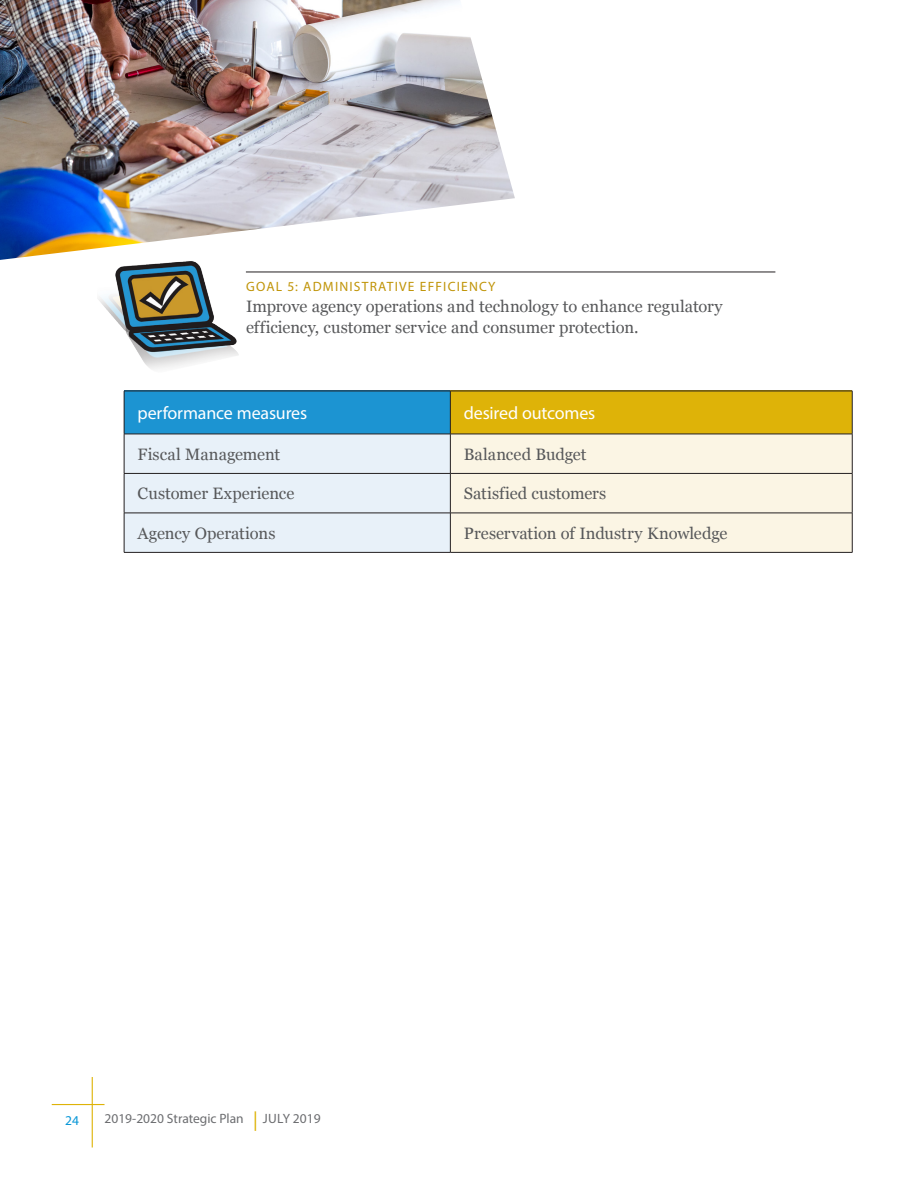
<style>
.page{position:relative;width:918px;height:1188px;background:#fff}
.page>*{position:absolute;margin:0;border:0;box-sizing:border-box;transform-origin:0 0}
.table_title{font:18px "Myriad Pro";letter-spacing:-.01em;color:#fff}
.body_text{font:16.5px/21px "Georgia";color:#57585a}
.t1{font:13.5px "Myriad Pro";color:#6c6d70}
.goal{font:13.5px "Myriad Pro";letter-spacing:.09em;color:#c09407}
.t2{font:13.5px "Myriad Pro";color:#0696d7}
.s1{font-size:19.5px;color:#deb308}
</style>
<div class="page">
<hr style="left:52px;top:1104px;width:53px;height:1px;background:#deb308">
<hr style="left:92px;top:1077px;width:1px;height:71px;background:#deb308">
<hr style="left:246px;top:272px;width:529px;height:1px;background:#231f20">
<img style="left:0;top:0;width:515px;height:260px">
<div style="left:124px;top:391px;width:326px;height:43px;background:#1c94d2"></div>
<div style="left:450px;top:391px;width:402px;height:43px;background:#deb308"></div>
<div style="left:125px;top:435px;width:325px;height:117px;background:#e8f1f9"></div>
<div style="left:451px;top:435px;width:401px;height:117px;background:#fbf5e4"></div>
<hr style="left:124px;top:391px;width:326px;height:1px;background:#231f20">
<hr style="left:124px;top:391px;width:1px;height:43px;background:#231f20">
<hr style="left:450px;top:391px;width:402px;height:1px;background:#231f20">
<hr style="left:450px;top:391px;width:1px;height:43px;background:#231f20">
<hr style="left:852px;top:391px;width:1px;height:43px;background:#231f20">
<hr style="left:124px;top:434px;width:326px;height:1px;background:#231f20">
<hr style="left:124px;top:434px;width:1px;height:39px;background:#231f20">
<hr style="left:450px;top:434px;width:402px;height:1px;background:#231f20">
<hr style="left:450px;top:434px;width:1px;height:39px;background:#231f20">
<hr style="left:852px;top:434px;width:1px;height:39px;background:#231f20">
<hr style="left:124px;top:473px;width:326px;height:1px;background:#231f20">
<hr style="left:124px;top:474px;width:1px;height:39px;background:#231f20">
<hr style="left:450px;top:473px;width:402px;height:1px;background:#231f20">
<hr style="left:450px;top:474px;width:1px;height:39px;background:#231f20">
<hr style="left:852px;top:474px;width:1px;height:39px;background:#231f20">
<hr style="left:124px;top:513px;width:326px;height:1px;background:#231f20">
<hr style="left:124px;top:513px;width:1px;height:39px;background:#231f20">
<hr style="left:450px;top:513px;width:402px;height:1px;background:#231f20">
<hr style="left:450px;top:513px;width:1px;height:39px;background:#231f20">
<hr style="left:852px;top:513px;width:1px;height:39px;background:#231f20">
<hr style="left:124px;top:552px;width:326px;height:1px;background:#231f20">
<hr style="left:450px;top:552px;width:402px;height:1px;background:#231f20">
<img style="left:98px;top:248px;width:150px;height:121px">
<p class="goal" style="left:246px;top:278px;width:251px">GOAL 5: ADMINISTRATIVE EFFICIENCY</p>
<p class="body_text" style="left:246px;top:296px;width:478px">Improve agency operations and technology to enhance regulatory efficiency, customer service and consumer protection.</p>
<p class="table_title" style="left:138px;top:402px;width:171px">performance measures</p>
<p class="table_title" style="left:464px;top:402px;width:133px">desired outcomes</p>
<p class="body_text" style="left:138px;top:444px;width:144px">Fiscal Management</p>
<p class="body_text" style="left:464px;top:444px;width:124px">Balanced Budget</p>
<p class="body_text" style="left:138px;top:484px;width:158px">Customer Experience</p>
<p class="body_text" style="left:464px;top:484px;width:144px">Satisfied customers</p>
<p class="body_text" style="left:138px;top:523px;width:139px">Agency Operations</p>
<p class="body_text" style="left:464px;top:523px;width:265px">Preservation of Industry Knowledge</p>
<p class="t2" style="left:65px;top:1112px;width:15px">24</p>
<p class="t1" style="left:105px;top:1110px;width:218px">2019-2020 Strategic Plan <span class="s1">|</span> JULY 2019</p>
</div>
